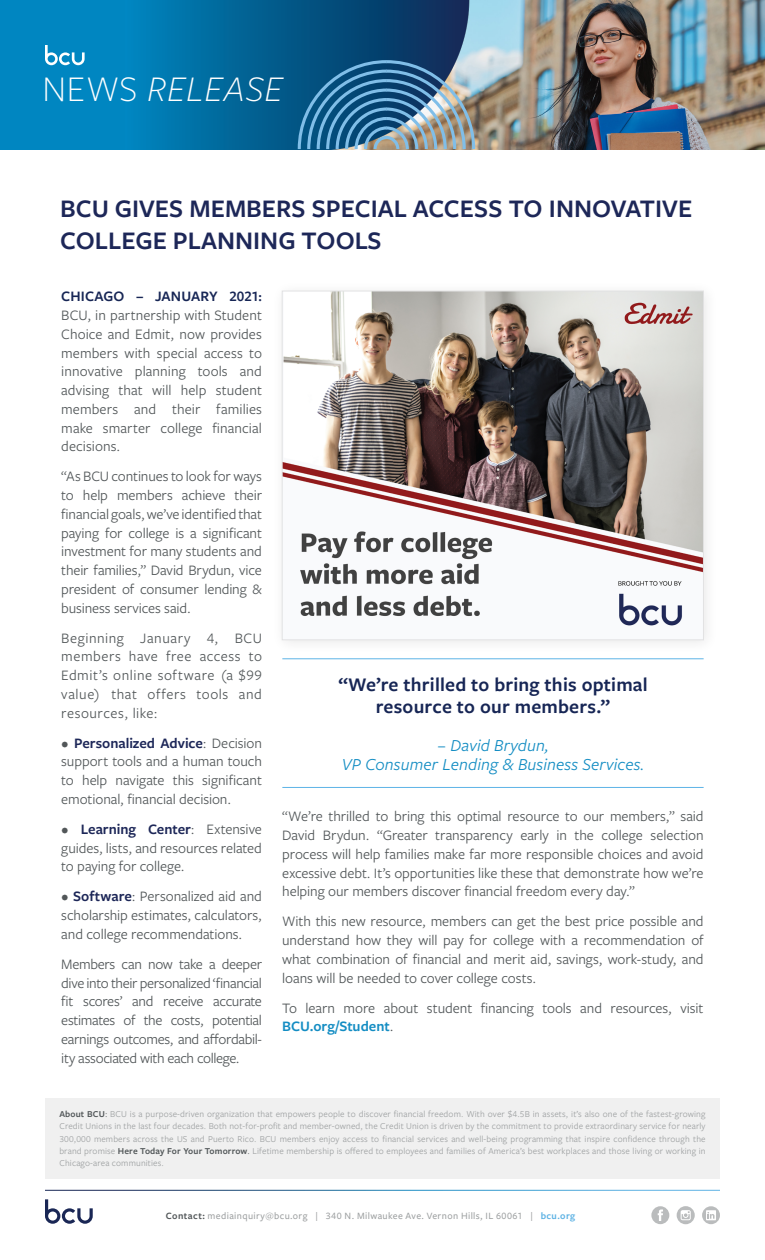
<style>
.page{position:relative;width:765px;height:1260px;background:#fff}
.page>*{position:absolute;margin:0;border:0;box-sizing:border-box;transform-origin:0 0}
.t1{font:italic 300 37.5px "Freight Sans Pro";letter-spacing:.02em;color:#fff}
.Headline_2{font:600 26.25px/32.5px "Freight Sans Pro";color:#1d2758}
.t2{font:600 20px/22.5px "Freight Sans Pro";letter-spacing:.01em;color:#172655;text-align:center}
.t3{font:italic 17.5px/18.8px "Freight Sans Pro";letter-spacing:.01em;color:#148dc3;text-align:center}
.Main_Style_-_aligned{font:15px/18.8px "Freight Sans Pro";letter-spacing:-.005em;color:#525759;text-align:justify}
.t4{font:500 10px "Freight Sans Pro";letter-spacing:.04em;color:#9da0a1}
.t5{font:9.38px/12.5px "Freight Sans Pro";letter-spacing:.015em;color:#9da0a1;text-align:justify}
.s1{font-style:normal}
.s2{font-weight:600;color:#172655}
.s3{font-weight:600;font-size:13.75px;color:#172655}
.s4{font-weight:600;color:#1d2758}
.s5{font-weight:600;color:#148dc3}
.s6{font-weight:600;color:#525759}
.s7{color:#525759}
.s8{font-weight:600;color:#5db2e4}
</style>
<div class="page">
<hr style="left:282px;top:658px;width:422px;height:1px;background:#5cb3e6">
<hr style="left:282px;top:787px;width:422px;height:1px;background:#5cb3e6">
<svg style="left:45px;top:1199px;width:48px;height:25px"></svg>
<svg style="left:677px;top:1206px;width:18px;height:18px"></svg>
<svg style="left:681px;top:1210px;width:10px;height:10px"></svg>
<svg style="left:651px;top:1206px;width:18px;height:18px"></svg>
<svg style="left:702px;top:1206px;width:18px;height:18px"></svg>
<div style="left:45px;top:1098px;width:675px;height:81px;background:#f0f0f0"></div>
<img style="left:479px;top:0;width:286px;height:149px">
<div style="left:0;top:0;width:139px;height:149px;background:#0086c1"></div>
<img style="left:139px;top:0;width:340px;height:149px">
<img style="left:298px;top:60px;width:177px;height:89px">
<svg style="left:45px;top:45px;width:40px;height:20px"></svg>
<img style="left:284px;top:293px;width:418px;height:333px">
<div style="left:282px;top:291px;width:422px;height:349px;border:1px solid #e2e2e3"></div>
<h1 class="t1" style="left:42px;top:64px;width:242px"><span class="s1">NEWS</span> RELEASE</h1>
<p class="Headline_2" style="left:60px;top:191px;width:634px">BCU GIVES MEMBERS SPECIAL ACCESS TO INNOVATIVE<br>COLLEGE PLANNING TOOLS</p>
<p class="Main_Style_-_aligned" style="left:61px;top:286px;width:202px"><span class="s2">CHICAGO – JANUARY 2021</span><span class="s3">:<br></span>BCU, in partnership with Student Choice and Edmit, now provides members with special access to innovative planning tools and advising that will help student members and their families make smarter college financial decisions.</p>
<p class="Main_Style_-_aligned" style="left:61px;top:466px;width:202px">“As BCU continues to look for ways to help members achieve their financial goals, we’ve identified that paying for college is a significant investment for many students and their families,” David Brydun, vice president of consumer lending &amp; business services said.</p>
<p class="Main_Style_-_aligned" style="left:61px;top:628px;width:202px">Beginning January 4, BCU members have free access to Edmit’s online software (a $99 value) that offers tools and resources, like:</p>
<p class="Main_Style_-_aligned" style="left:61px;top:733px;width:202px">• <span class="s4">Personalized Advice</span>: Decision support tools and a human touch to help navigate this significant emotional, financial decision.</p>
<p class="Main_Style_-_aligned" style="left:61px;top:819px;width:202px">• <span class="s4">Learning Center</span>: Extensive guides, lists, and resources related to paying for college.</p>
<p class="Main_Style_-_aligned" style="left:61px;top:886px;width:202px">• <span class="s4">Software</span>: Personalized aid and scholarship estimates, calculators, and college recommendations.</p>
<p class="Main_Style_-_aligned" style="left:61px;top:954px;width:202px">Members can now take a deeper dive into their personalized ‘financial fit scores’ and receive accurate estimates of the costs, potential earnings outcomes, and affordabil&shy;ity associated with each college.</p>
<p class="t2" style="left:338px;top:672px;width:311px">“We’re thrilled to bring this optimal resource to our members.”</p>
<p class="t3" style="left:342px;top:735px;width:304px">− David Brydun,<br>VP Consumer Lending &amp; Business Services.</p>
<p class="Main_Style_-_aligned" style="left:282px;top:807px;width:423px">“We’re thrilled to bring this optimal resource to our members,” said David Brydun. “Greater transparency early in the college selection process will help families make far more responsible choices and avoid excessive debt. It’s opportunities like these that demonstrate how we’re helping our members discover financial freedom every day.”</p>
<p class="Main_Style_-_aligned" style="left:282px;top:912px;width:423px">With this new resource, members can get the best price possible and understand how they will pay for college with a recommendation of what combination of financial and merit aid, savings, work-study, and loans will be needed to cover college costs.</p>
<p class="Main_Style_-_aligned" style="left:282px;top:998px;width:423px">To learn more about student financing tools and resources, visit<br><span class="s5">BCU.org/Student</span>.</p>
<p class="t5" style="left:59px;top:1107px;width:648px"><span class="s6">About BCU</span><span class="s7">:</span> BCU is a purpose-driven organization that empowers people to discover financial freedom. With over $4.5B in assets, it’s also one of the fastest-growing Credit Unions in the last four decades. Both not-for-profit and member-owned, the Credit Union is driven by the commitment to provide extraordinary service for nearly 300,000 members across the US and Puerto Rico. BCU members enjoy access to financial services and well-being programming that inspire confidence through the brand promise <span class="s6">Here Today For Your Tomorrow</span><span class="s7">.</span> Lifetime membership is offered to employees and families of America’s best workplaces and those living or working in Chicago-area communities.</p>
<p class="t4" style="left:166px;top:1209px;width:411px"><span class="s6">Contact:</span> mediainquiry@bcu.org | 340 N. Milwaukee Ave. Vernon Hills, IL 60061 | <span class="s8">bcu.org</span></p>
</div>
